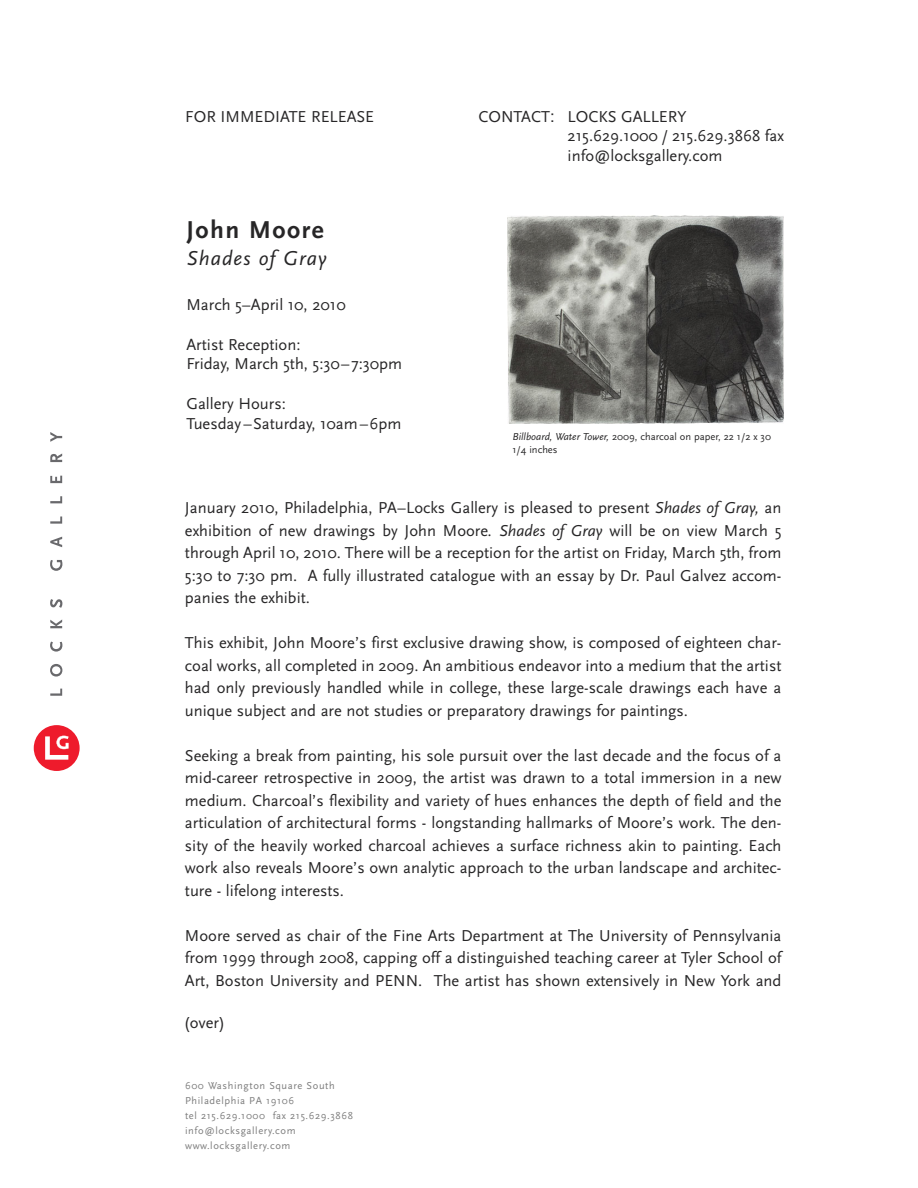
<style>
.page{position:relative;width:918px;height:1188px;background:#fff}
.page>*{position:absolute;margin:0;border:0;box-sizing:border-box;transform-origin:0 0}
.t1{font:700 25.5px "Scala Sans";letter-spacing:.055em;color:#272627}
.t2{font:italic 21px "Scala Sans";letter-spacing:.055em;color:#272627}
.t3{font:16.5px/22.5px "Scala Sans";color:#272627;text-align:justify}
.t4{font:10.5px/15px "Scala Sans";letter-spacing:.055em;color:#7d7d7d}
.t5{font:10.5px/12.6px "Scala Sans";color:#272627}
.s1{font-family:"Arial"}
.s2{font-style:italic}
</style>
<div class="page">
<img style="left:508px;top:216px;width:275px;height:207px">
<div style="left:34px;top:725px;width:46px;height:46px;background:#ee1b2c;border-radius:50%"></div>
<svg style="left:45px;top:736px;width:24px;height:24px"></svg>
<svg style="left:50px;top:689px;width:12px;height:7px"></svg>
<svg style="left:50px;top:664px;width:12px;height:13px"></svg>
<svg style="left:50px;top:642px;width:12px;height:10px"></svg>
<svg style="left:50px;top:619px;width:12px;height:9px"></svg>
<svg style="left:50px;top:599px;width:12px;height:9px"></svg>
<svg style="left:50px;top:560px;width:12px;height:11px"></svg>
<svg style="left:50px;top:537px;width:12px;height:10px"></svg>
<svg style="left:50px;top:517px;width:12px;height:7px"></svg>
<svg style="left:50px;top:496px;width:12px;height:7px"></svg>
<svg style="left:50px;top:476px;width:12px;height:7px"></svg>
<svg style="left:50px;top:453px;width:12px;height:9px"></svg>
<svg style="left:50px;top:432px;width:12px;height:10px"></svg>
<p class="t3" style="left:185px;top:105px;width:190px">FOR IMMEDIATE RELEASE</p>
<p class="t3" style="left:478px;top:105px;width:78px">CONTACT<span class="s1">:</span></p>
<p class="t3" style="left:568px;top:106px;width:218px;line-height:19.8px;text-align:left">LOCKS GALLERY<br>215.629.1000 / 215.629.3868 fax info@locksgallery.com</p>
<h1 class="t1" style="left:186px;top:214px;width:139px">John Moore</h1>
<p class="t2" style="left:186px;top:245px;width:142px">Shades of Gray</p>
<p class="t3" style="left:186px;top:293px;width:161px">March 5–April 10, 2010</p>
<p class="t3" style="left:186px;top:334px;width:217px;line-height:19.8px">Artist Reception:<br>Friday, March 5th, 5:30–7:30pm</p>
<p class="t3" style="left:186px;top:393px;width:217px;line-height:19.8px">Gallery Hours:<br>Tuesday–Saturday, 10am–6pm</p>
<p class="t5" style="left:513px;top:430px;width:260px"><span class="s2">Billboard, Water Tower,</span> 2009, charcoal on paper, 22 1/2 x 30<br>1/4 inches</p>
<p class="t3" style="left:185px;top:496px;width:598px">January 2010, Philadelphia, PA–Locks Gallery is pleased to present <span class="s2">Shades of Gray,</span> an exhibition of new drawings by John Moore<span class="s2">. Shades of Gray</span> will be on view March 5 through April 10, 2010. There will be a reception for the artist on Friday, March 5th, from 5:30 to 7:30 pm. A fully illustrated catalogue with an essay by Dr. Paul Galvez accom&shy;panies the exhibit.</p>
<p class="t3" style="left:185px;top:631px;width:598px">This exhibit, John Moore’s first exclusive drawing show, is composed of eighteen char&shy;coal works, all completed in 2009. An ambitious endeavor into a medium that the artist had only previously handled while in college, these large-scale drawings each have a unique subject and are not studies or preparatory drawings for paintings.</p>
<p class="t3" style="left:185px;top:744px;width:598px">Seeking a break from painting, his sole pursuit over the last decade and the focus of a mid-career retrospective in 2009, the artist was drawn to a total immersion in a new medium. Charcoal’s flexibility and variety of hues enhances the depth of field and the articulation of architectural forms - longstanding hallmarks of Moore’s work. The den&shy;sity of the heavily worked charcoal achieves a surface richness akin to painting. Each work also reveals Moore’s own analytic approach to the urban landscape and architec&shy;ture - lifelong interests.</p>
<p class="t3" style="left:185px;top:924px;width:598px">Moore served as chair of the Fine Arts Department at The University of Pennsylvania from 1999 through 2008, capping off a distinguished teaching career at Tyler School of Art, Boston University and PENN. The artist has shown extensively in New York and</p>
<p class="t3" style="left:184px;top:1011px;width:43px">(over)</p>
<p class="t4" style="left:185px;top:1078px;width:169px">600 Washington Square South<br>Philadelphia PA 19106<br>tel 215.629.1000 fax 215.629.3868 info@locksgallery.com www.locksgallery.com</p>
</div>
